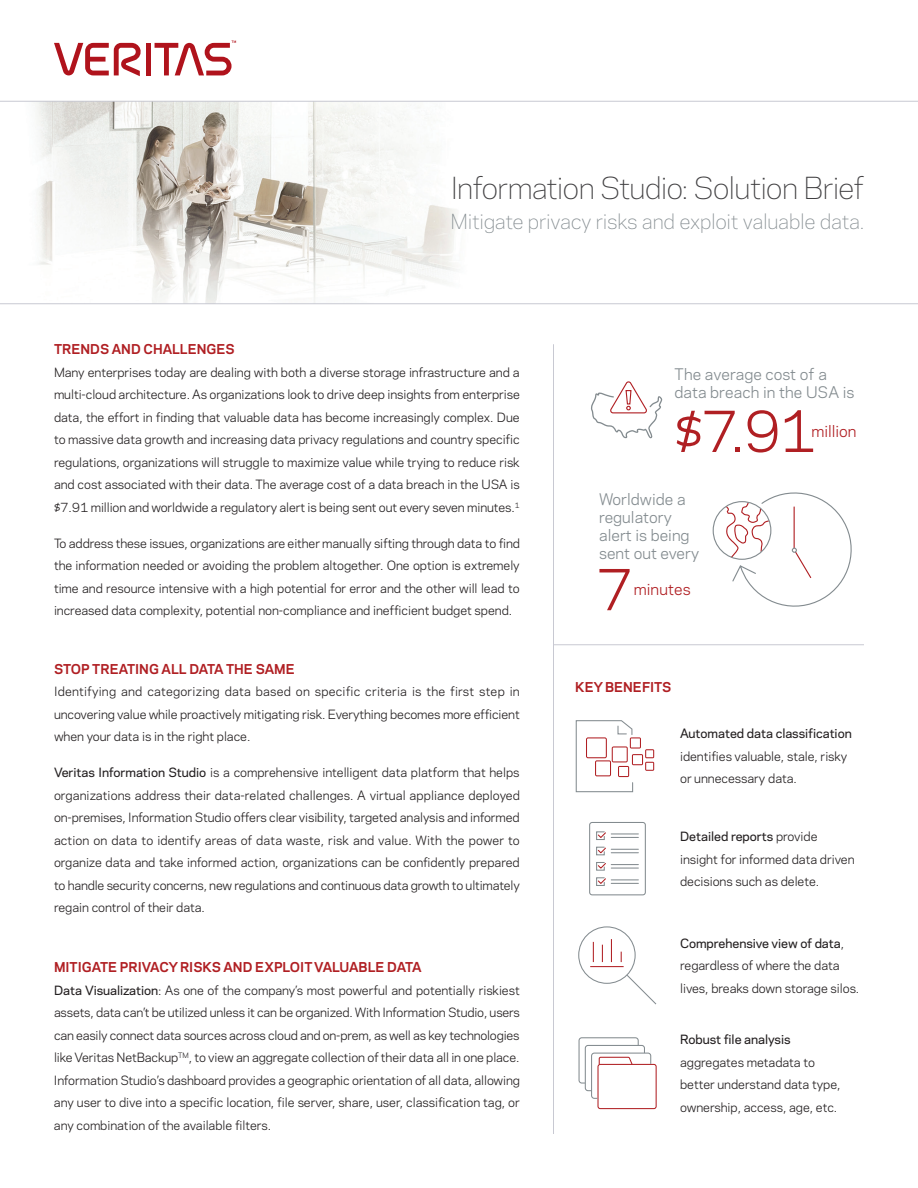
<style>
.page{position:relative;width:918px;height:1188px;background:#fff}
.page>*{position:absolute;margin:0;border:0;box-sizing:border-box;transform-origin:0 0}
.t1{font:54px "Polaris";color:#b01f23}
.t2{font:300 28.5px "Polaris";letter-spacing:-.035em;color:#414042}
.t3{font:300 19.5px "Polaris";letter-spacing:-.02em;color:#838b8f}
.t4{font:15px/18px "Polaris";color:#838b8f}
.t5{font:15px "Polaris";color:#b01f23}
.t6{font:700 12.75px "Polaris";color:#b01f23}
.t7{font:12px/22.5px "Polaris";letter-spacing:-.005em;color:#231f20;text-align:justify}
.t8{font:500 12px "Polaris";letter-spacing:-.005em;color:#231f20}
.s1{font-weight:500}
</style>
<div class="page">
<svg style="left:0;top:101px;width:918px;height:203px"></svg>
<hr style="left:146px;top:43px;width:4px;height:32px;background:#b0131c">
<svg style="left:54px;top:43px;width:87px;height:33px"></svg>
<svg style="left:155px;top:40px;width:81px;height:35px"></svg>
<svg style="left:724px;top:492px;width:128px;height:115px"></svg>
<div style="left:713px;top:501px;width:58px;height:59px;border:1px solid #838b8f;border-radius:50%"></div>
<svg style="left:591px;top:381px;width:71px;height:57px"></svg>
<hr style="left:553px;top:344px;width:1px;height:790px;background:#c8c9d2">
<hr style="left:554px;top:644px;width:310px;height:1px;background:#c8c9d2">
<svg style="left:575px;top:720px;width:79px;height:73px"></svg>
<div style="left:589px;top:822px;width:57px;height:73px;border:1px solid #838b8f;border-radius:3px"></div>
<svg style="left:596px;top:831px;width:42px;height:40px"></svg>
<svg style="left:596px;top:877px;width:42px;height:9px"></svg>
<svg style="left:626px;top:974px;width:31px;height:31px"></svg>
<div style="left:578px;top:926px;width:58px;height:58px;border:1px solid #838b8f;border-radius:50%"></div>
<hr style="left:590px;top:966px;width:34px;height:1px;background:#b01f23">
<svg style="left:593px;top:942px;width:1px;height:20px"></svg>
<svg style="left:602px;top:945px;width:1px;height:17px"></svg>
<svg style="left:611px;top:939px;width:1px;height:23px"></svg>
<svg style="left:578px;top:1037px;width:79px;height:72px"></svg>
<h2 class="t2" style="left:450px;top:167px;width:415px">Information Studio: Solution Brief</h2>
<h3 class="t3" style="left:451px;top:206px;width:415px">Mitigate privacy risks and exploit valuable data.</h3>
<p class="t6" style="left:54px;top:340px;width:182px">TRENDS AND CHALLENGES</p>
<p class="t7" style="left:54px;top:360px;width:467px">Many enterprises today are dealing with both a diverse storage infrastructure and a multi-cloud architecture. As organizations look to drive deep insights from enterprise data, the effort in finding that valuable data has become increasingly complex. Due to massive data growth and increasing data privacy regulations and country specific regulations, organizations will struggle to maximize value while trying to reduce risk and cost associated with their data. The average cost of a data breach in the USA is $7.91 million and worldwide a regulatory alert is being sent out every seven minutes.<sup>1</sup></p>
<p class="t7" style="left:54px;top:531px;width:468px">To address these issues, organizations are either manually sifting through data to find the information needed or avoiding the problem altogether. One option is extremely time and resource intensive with a high potential for error and the other will lead to increased data complexity, potential non-compliance and inefficient budget spend.</p>
<p class="t6" style="left:54px;top:659px;width:242px">STOP TREATING ALL DATA THE SAME</p>
<p class="t7" style="left:54px;top:680px;width:467px">Identifying and categorizing data based on specific criteria is the first step in uncovering value while proactively mitigating risk. Everything becomes more efficient when your data is in the right place.</p>
<p class="t7" style="left:54px;top:761px;width:468px"><span class="s1">Veritas Information Studio</span> is a comprehensive intelligent data platform that helps organizations address their data-related challenges. A virtual appliance deployed on-premises, Information Studio offers clear visibility, targeted analysis and informed action on data to identify areas of data waste, risk and value. With the power to organize data and take informed action, organizations can be confidently prepared to handle security concerns, new regulations and continuous data growth to ultimately regain control of their data.</p>
<p class="t6" style="left:54px;top:958px;width:369px">MITIGATE PRIVACY RISKS AND EXPLOIT VALUABLE DATA</p>
<p class="t7" style="left:54px;top:978px;width:468px"><span class="s1">Data Visualization</span>: As one of the company’s most powerful and potentially riskiest assets, data can’t be utilized unless it can be organized. With Information Studio, users can easily connect data sources across cloud and on-prem, as well as key technologies like Veritas NetBackup<sup>TM</sup>, to view an aggregate collection of their data all in one place.<br>Information Studio’s dashboard provides a geographic orientation of all data, allowing any user to dive into a specific location, file server, share, user, classification tag, or any combination of the available filters.</p>
<p class="t4" style="left:674px;top:364px;width:182px">The average cost of a data breach in the USA is</p>
<h1 class="t1" style="left:674px;top:391px;width:144px">$7.91</h1>
<p class="t5" style="left:812px;top:420px;width:46px">million</p>
<p class="t4" style="left:599px;top:489px;width:102px">Worldwide a regulatory alert is being sent out every</p>
<h1 class="t1" style="left:596px;top:549px;width:39px">7</h1>
<p class="t5" style="left:634px;top:578px;width:58px">minutes</p>
<p class="t6" style="left:575px;top:678px;width:98px">KEY BENEFITS</p>
<p class="t8" style="left:680px;top:725px;width:173px">Automated data classification</p>
<p class="t7" style="left:680px;top:744px;width:169px">identifies valuable, stale, risky or unnecessary data.</p>
<p class="t7" style="left:680px;top:825px;width:176px;text-align:left"><span class="s1">Detailed reports</span> provide insight for informed data driven decisions such as delete.</p>
<p class="t7" style="left:680px;top:931px;width:181px;text-align:left"><span class="s1">Comprehensive view of data</span>, regardless of where the data lives, breaks down storage silos.</p>
<p class="t8" style="left:680px;top:1031px;width:112px">Robust file analysis</p>
<p class="t7" style="left:680px;top:1050px;width:162px;text-align:left">aggregates metadata to better understand data type, ownership, access, age, etc.</p>
</div>
